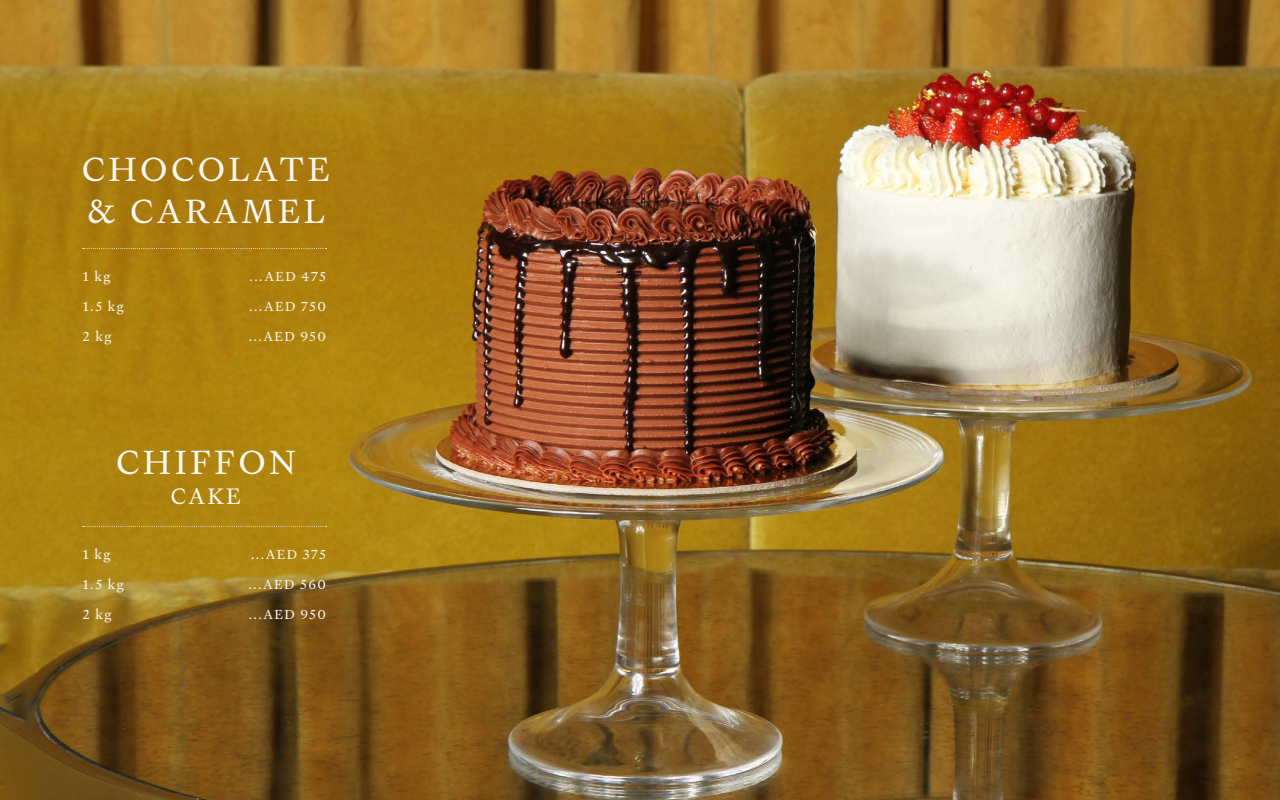
<style>
.page{position:relative;width:1280px;height:800px;background:#fff}
.page>*{position:absolute;margin:0;border:0;box-sizing:border-box;transform-origin:0 0}
.t1{font:36px/42px "Heldane Text";letter-spacing:.1em;color:#fbf8f3}
.t2{font:24px "Heldane Text";color:#fbf8f3}
.t3{font:14px "Heldane Text";letter-spacing:.1em;color:#fbf8f3}
</style>
<div class="page">
<img style="left:0;top:0;width:1280px;height:800px">
<svg style="left:83px;top:248px;width:244px;height:1px"></svg>
<svg style="left:83px;top:526px;width:244px;height:1px"></svg>
<p class="t1" style="left:82px;top:147px;width:249px">CHOCOLATE &amp; CARAMEL</p>
<p class="t3" style="left:83px;top:267px;width:29px">1 kg</p>
<p class="t3" style="left:250px;top:267px;width:78px">...AED 475</p>
<p class="t3" style="left:83px;top:297px;width:43px">1.5 kg</p>
<p class="t3" style="left:249px;top:297px;width:78px">...AED 750</p>
<p class="t3" style="left:83px;top:327px;width:30px">2 kg</p>
<p class="t3" style="left:249px;top:327px;width:79px">...AED 950</p>
<p class="t1" style="left:117px;top:440px;width:181px">CHIFFON</p>
<p class="t2" style="left:171px;top:480px;width:72px">CAKE</p>
<p class="t3" style="left:83px;top:545px;width:29px">1 kg</p>
<p class="t3" style="left:251px;top:545px;width:76px">...AED 375</p>
<p class="t3" style="left:83px;top:575px;width:43px">1.5 kg</p>
<p class="t3" style="left:248px;top:575px;width:79px">...AED 560</p>
<p class="t3" style="left:83px;top:605px;width:30px">2 kg</p>
<p class="t3" style="left:249px;top:605px;width:79px">...AED 950</p>
</div>
